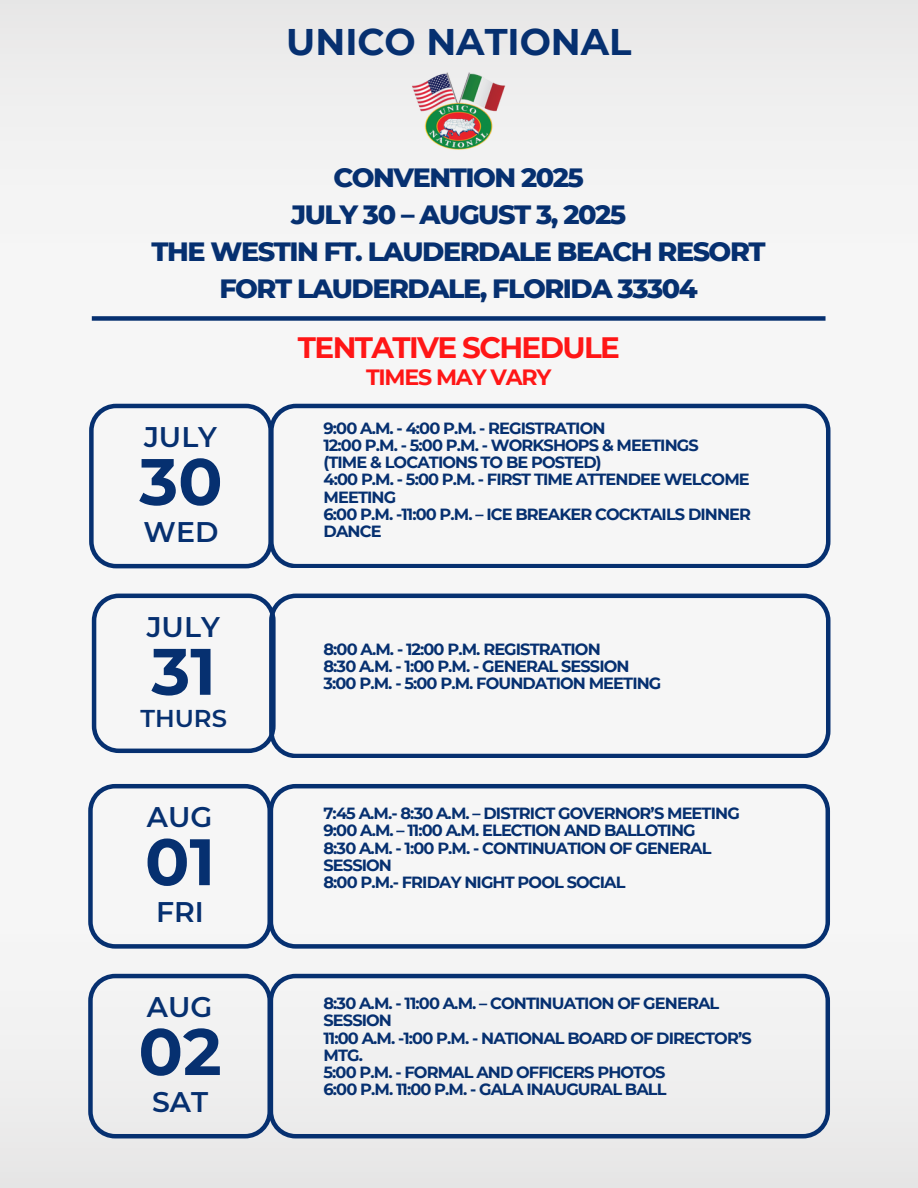
<style>
.page{position:relative;width:918px;height:1188px;background:#f6f6f6}
.page>*{position:absolute;margin:0;border:0;box-sizing:border-box;transform-origin:0 0}
.t1{font:700 65.55px "Montserrat";color:#063070}
.t2{font:700 37.05px "Montserrat";color:#063070}
.t3{font:700 29.4px "Montserrat";letter-spacing:-.055em;color:#ff1616}
.t4{font:600 28.35px "Montserrat";color:#063070}
.t5{font:800 27px/37.2px "Montserrat";letter-spacing:-.055em;color:#063070;text-align:center}
.t6{font:600 24.3px "Montserrat";color:#063070}
.t7{font:700 22.05px "Montserrat";letter-spacing:-.055em;color:#ff1616}
.t8{font:700 16.2px/17.2px "Montserrat";letter-spacing:-.055em;color:#063070}
</style>
<div class="page">
<div style="left:92px;top:316px;width:734px;height:5px;background:#063070"></div>
<svg style="left:273px;top:404px;width:557px;height:164px"></svg>
<svg style="left:276px;top:594px;width:554px;height:164px"></svg>
<img style="left:0;top:948px;width:918px;height:240px">
<svg style="left:272px;top:784px;width:558px;height:164px"></svg>
<svg style="left:272px;top:974px;width:558px;height:164px"></svg>
<svg style="left:89px;top:404px;width:184px;height:164px"></svg>
<svg style="left:92px;top:594px;width:184px;height:159px"></svg>
<svg style="left:88px;top:784px;width:184px;height:165px"></svg>
<svg style="left:88px;top:974px;width:184px;height:164px"></svg>
<img style="left:403px;top:65px;width:112px;height:87px">
<p class="t2" style="left:286px;top:20px;width:347px">UNICO NATIONAL</p>
<h2 class="t5" style="left:152px;top:159px;width:616px">CONVENTION 2025<br>JULY 30 – AUGUST 3, 2025<br>THE WESTIN FT. LAUDERDALE BEACH RESORT<br>FORT LAUDERDALE, FLORIDA 33304</h2>
<p class="t4" style="left:144px;top:420px;width:75px">JULY</p>
<p class="t1" style="left:139px;top:441px;width:85px">30</p>
<h1 class="t4" style="left:144px;top:514px;width:76px">WED</h1>
<h2 class="t4" style="left:147px;top:610px;width:75px">JULY</h2>
<h2 class="t1" style="left:151px;top:631px;width:66px">31</h2>
<p class="t6" style="left:140px;top:703px;width:88px">THURS</p>
<h2 class="t4" style="left:147px;top:800px;width:67px">AUG</h2>
<h2 class="t1" style="left:145px;top:822px;width:72px">01</h2>
<p class="t4" style="left:156px;top:894px;width:49px">FRI</p>
<p class="t4" style="left:147px;top:990px;width:67px">AUG</p>
<p class="t1" style="left:138px;top:1012px;width:85px">02</p>
<p class="t4" style="left:152px;top:1084px;width:58px">SAT</p>
<p class="t3" style="left:298px;top:329px;width:323px">TENTATIVE SCHEDULE</p>
<p class="t7" style="left:366px;top:364px;width:187px">TIMES MAY VARY</p>
<p class="t8" style="left:324px;top:419px;width:284px">9:00 A.M. - 4:00 P.M. - REGISTRATION</p>
<h2 class="t8" style="left:324px;top:437px;width:377px">12:00 P.M. - 5:00 P.M. - WORKSHOPS &amp; MEETINGS</h2>
<p class="t8" style="left:324px;top:454px;width:280px">(TIME &amp; LOCATIONS TO BE POSTED)</p>
<p class="t8" style="left:324px;top:471px;width:428px">4:00 P.M. - 5:00 P.M. - FIRST TIME ATTENDEE WELCOME<br>MEETING</p>
<p class="t8" style="left:324px;top:505px;width:429px">6:00 P.M. -11:00 P.M. – ICE BREAKER COCKTAILS DINNER<br>DANCE</p>
<h2 class="t8" style="left:324px;top:641px;width:279px">8:00 A.M. - 12:00 P.M. REGISTRATION</h2>
<p class="t8" style="left:324px;top:658px;width:308px">8:30 A.M. - 1:00 P.M. - GENERAL SESSION</p>
<h2 class="t8" style="left:324px;top:675px;width:339px">3:00 P.M. - 5:00 P.M. FOUNDATION MEETING</h2>
<p class="t8" style="left:324px;top:805px;width:418px">7:45 A.M.- 8:30 A.M. – DISTRICT GOVERNOR’S MEETING</p>
<p class="t8" style="left:324px;top:822px;width:374px">9:00 A.M. – 11:00 A.M. ELECTION AND BALLOTING</p>
<p class="t8" style="left:324px;top:839px;width:389px">8:30 A.M. - 1:00 P.M. - CONTINUATION OF GENERAL<br>SESSION</p>
<p class="t8" style="left:324px;top:874px;width:304px">8:00 P.M.- FRIDAY NIGHT POOL SOCIAL</p>
<p class="t8" style="left:324px;top:995px;width:397px">8:30 A.M. - 11:00 A.M. – CONTINUATION OF GENERAL<br>SESSION</p>
<h2 class="t8" style="left:324px;top:1029px;width:430px">11:00 A.M. -1:00 P.M. - NATIONAL BOARD OF DIRECTOR’S<br>MTG.</h2>
<p class="t8" style="left:324px;top:1063px;width:343px">5:00 P.M. - FORMAL AND OFFICERS PHOTOS</p>
<h2 class="t8" style="left:324px;top:1081px;width:345px">6:00 P.M. 11:00 P.M. - GALA INAUGURAL BALL</h2>
</div>
